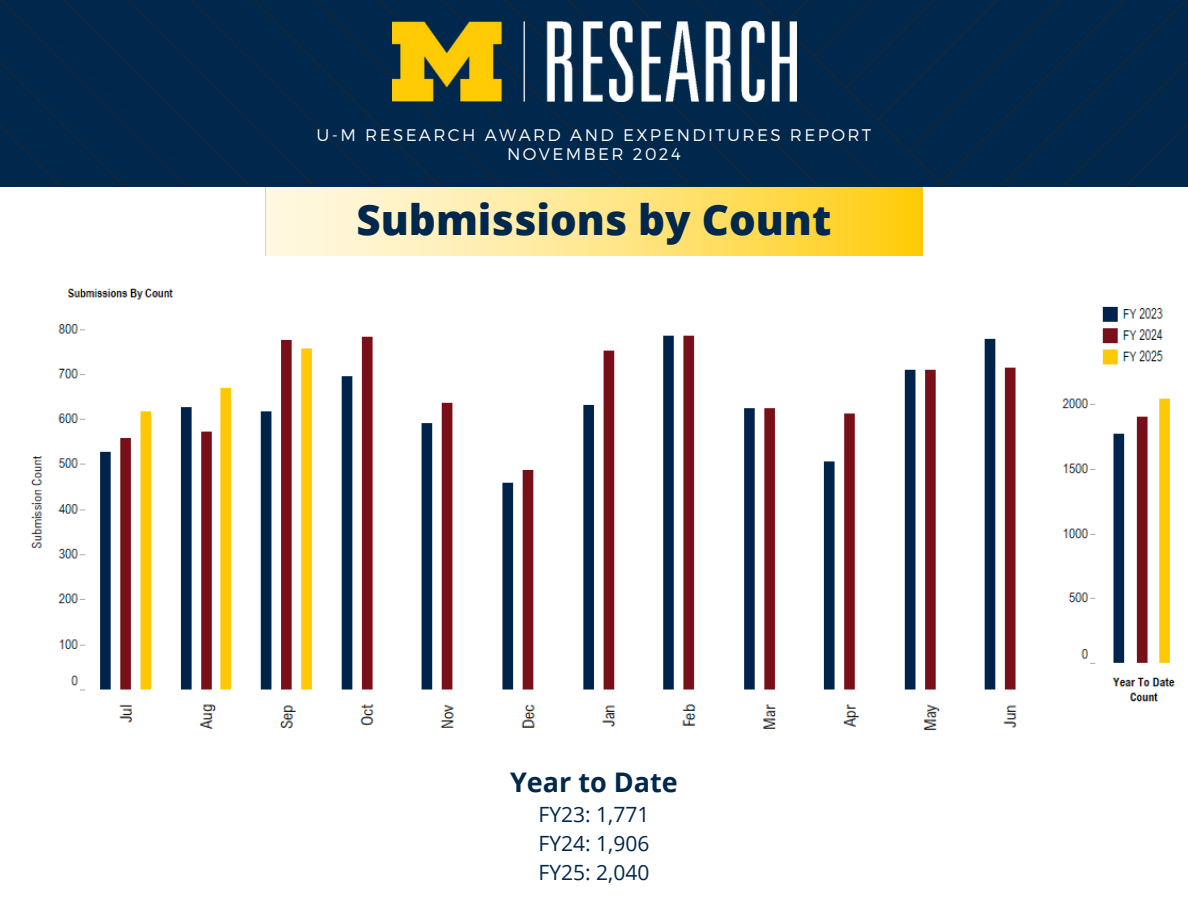
<style>
.page{position:relative;width:1188px;height:918px;background:#fff}
.page>*{position:absolute;margin:0;border:0;box-sizing:border-box;transform-origin:0 0}
.t1{font:800 42px "Open Sans";color:#00274c}
.t2{font:700 27px "Open Sans";color:#00274c}
.t3{font:21px/29.2px "Open Sans";color:#00274c;text-align:justify}
.t4{font:300 16.8px "Montserrat";letter-spacing:.14em;color:#fff}
</style>
<div class="page">
<svg style="left:266px;top:187px;width:657px;height:69px;background:#ffe585"></svg>
<div style="left:0;top:0;width:1188px;height:187px;background:#00274c"></div>
<img style="left:392px;top:22px;width:404px;height:79px">
<img style="left:30px;top:288px;width:1146px;height:442px">
<p class="t4" style="left:317px;top:124px;width:556px">U-M RESEARCH AWARD AND EXPENDITURES REPORT</p>
<h1 class="t4" style="left:507px;top:143px;width:175px">NOVEMBER 2024</h1>
<p class="t1" style="left:357px;top:191px;width:476px">Submissions by Count</p>
<p class="t2" style="left:510px;top:763px;width:169px">Year to Date</p>
<p class="t3" style="left:539px;top:799px;width:112px">FY23: 1,771<br>FY24: 1,906<br>FY25: 2,040</p>
</div>
